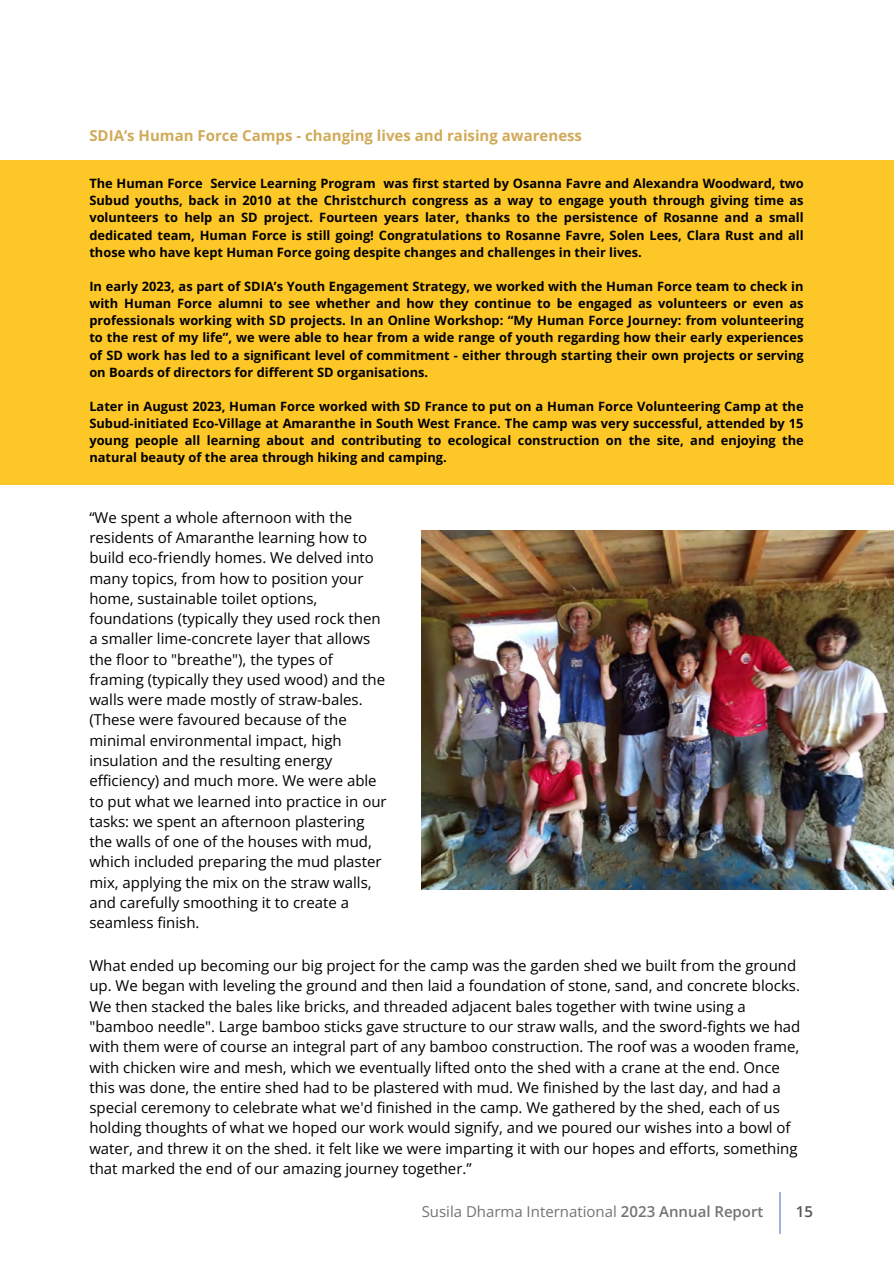
<style>
.page{position:relative;width:894px;height:1264px;background:#fff}
.page>*{position:absolute;margin:0;border:0;box-sizing:border-box;transform-origin:0 0}
.t1{font:15px/20.2px "Open Sans";color:#000}
.t2{font:700 15px "Open Sans";color:#d1aa59}
.t3{font:15px "Open Sans";color:#737373}
.t4{font:600 15px "Open Sans";color:#545454}
.t5{font:700 12.9px/17.1px "Open Sans";color:#000;text-align:justify}
.s1{font-weight:600}
</style>
<div class="page">
<div style="left:0;top:161px;width:893px;height:324px;background:#fec728"></div>
<img style="left:421px;top:530px;width:472px;height:359px">
<hr style="left:778px;top:1192px;width:2px;height:41px;background:#9eb5db">
<p class="t2" style="left:89px;top:125px;width:494px">SDIA’s Human Force Camps - changing lives and raising awareness</p>
<p class="t5" style="left:89px;top:175px;width:715px">The Human Force Service Learning Program was first started by Osanna Favre and Alexandra Woodward, two Subud youths, back in 2010 at the Christchurch congress as a way to engage youth through giving time as volunteers to help an SD project. Fourteen years later, thanks to the persistence of Rosanne and a small dedicated team, Human Force is still going! Congratulations to Rosanne Favre, Solen Lees, Clara Rust and all those who have kept Human Force going despite changes and challenges in their lives.</p>
<p class="t5" style="left:89px;top:277px;width:715px">In early 2023, as part of SDIA’s Youth Engagement Strategy, we worked with the Human Force team to check in with Human Force alumni to see whether and how they continue to be engaged as volunteers or even as professionals working with SD projects. In an Online Workshop: “My Human Force Journey: from volunteering to the rest of my life”, we were able to hear from a wide range of youth regarding how their early experiences of SD work has led to a significant level of commitment - either through starting their own projects or serving on Boards of directors for different SD organisations.</p>
<h2 class="t5" style="left:89px;top:397px;width:715px">Later in August 2023, Human Force worked with SD France to put on a Human Force Volunteering Camp at the Subud-initiated Eco-Village at Amaranthe in South West France. The camp was very successful, attended by 15 young people all learning about and contributing to ecological construction on the site, and enjoying the natural beauty of the area through hiking and camping.</h2>
<p class="t1" style="left:89px;top:507px;width:299px">“We spent a whole afternoon with the residents of Amaranthe learning how to build eco-friendly homes. We delved into many topics, from how to position your home, sustainable toilet options, foundations (typically they used rock then a smaller lime-concrete layer that allows the floor to "breathe"), the types of framing (typically they used wood) and the walls were made mostly of straw-bales. (These were favoured because of the minimal environmental impact, high insulation and the resulting energy efficiency) and much more. We were able to put what we learned into practice in our tasks: we spent an afternoon plastering the walls of one of the houses with mud, which included preparing the mud plaster mix, applying the mix on the straw walls, and carefully smoothing it to create a seamless finish.</p>
<h2 class="t1" style="left:89px;top:955px;width:712px">What ended up becoming our big project for the camp was the garden shed we built from the ground up. We began with leveling the ground and then laid a foundation of stone, sand, and concrete blocks.<br>We then stacked the bales like bricks, and threaded adjacent bales together with twine using a "bamboo needle". Large bamboo sticks gave structure to our straw walls, and the sword-fights we had with them were of course an integral part of any bamboo construction. The roof was a wooden frame, with chicken wire and mesh, which we eventually lifted onto the shed with a crane at the end. Once this was done, the entire shed had to be plastered with mud. We finished by the last day, and had a special ceremony to celebrate what we'd finished in the camp. We gathered by the shed, each of us holding thoughts of what we hoped our work would signify, and we poured our wishes into a bowl of water, and threw it on the shed. it felt like we were imparting it with our hopes and efforts, something that marked the end of our amazing journey together.”</h2>
<h2 class="t3" style="left:421px;top:1200px;width:343px">Susila Dharma International <span class="s1">2023 Annual Report</span></h2>
<p class="t4" style="left:795px;top:1200px;width:19px">15</p>
</div>
